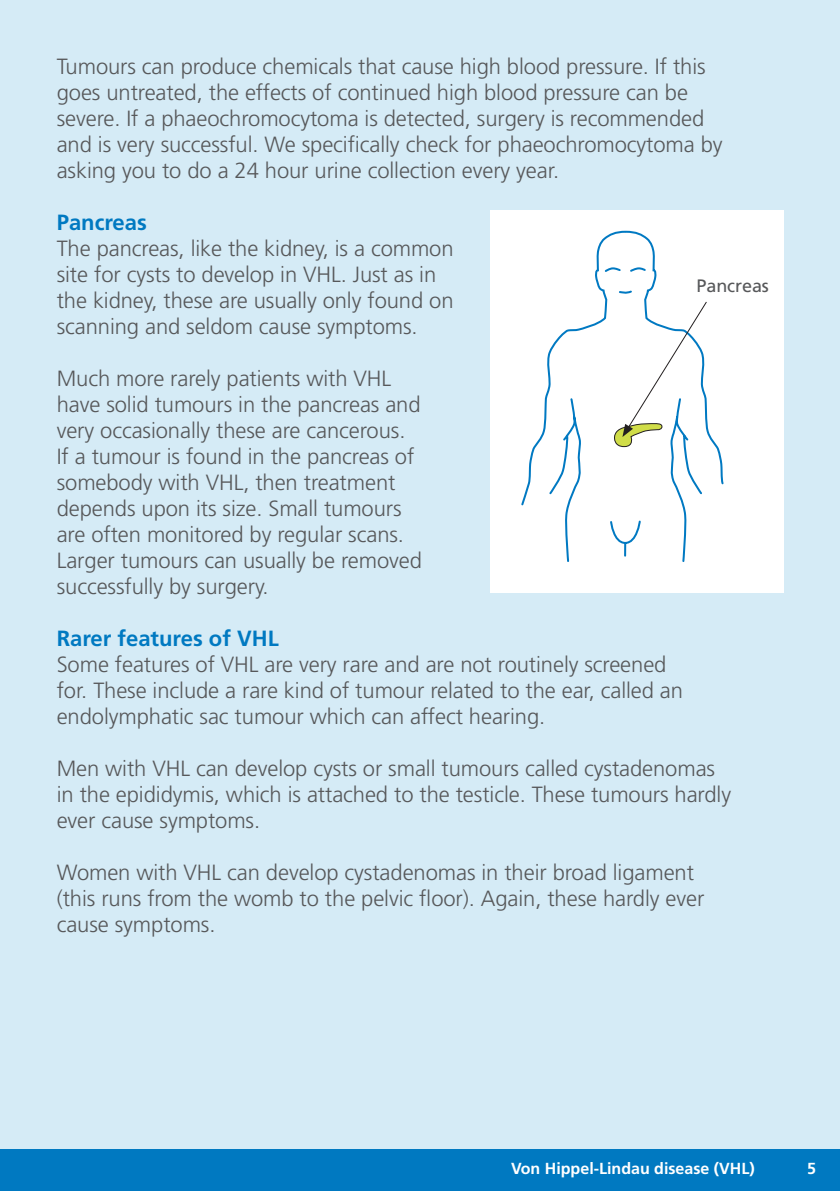
<style>
.page{position:relative;width:840px;height:1191px;background:#fff}
.page>*{position:absolute;margin:0;border:0;box-sizing:border-box;transform-origin:0 0}
.t1{font:300 22px/26px "Frutiger";letter-spacing:-.005em;color:#57585a}
.t2{font:700 22px "Frutiger";color:#0079c1}
.t3{font:18px "Frutiger";letter-spacing:-.005em;color:#57585a}
.t4{font:700 16px "Frutiger";color:#fff}
</style>
<div class="page">
<div style="left:0;top:0;width:839px;height:1191px;background:#d5ebf6"></div>
<div style="left:0;top:1149px;width:839px;height:42px;background:#0079c1"></div>
<div style="left:489px;top:210px;width:293px;height:382px;background:#fff"></div>
<svg style="left:521px;top:232px;width:202px;height:330px"></svg>
<svg style="left:612px;top:300px;width:95px;height:148px"></svg>
<p class="t1" style="left:57px;top:53px;width:667px">Tumours can produce chemicals that cause high blood pressure. If this goes untreated, the effects of continued high blood pressure can be severe. If a phaeochromocytoma is detected, surgery is recommended and is very successful. We specifically check for phaeochromocytoma by asking you to do a 24 hour urine collection every year.</p>
<p class="t2" style="left:57px;top:209px;width:92px">Pancreas</p>
<p class="t1" style="left:57px;top:235px;width:398px">The pancreas, like the kidney, is a common site for cysts to develop in VHL. Just as in the kidney, these are usually only found on scanning and seldom cause symptoms.</p>
<p class="t1" style="left:57px;top:365px;width:366px">Much more rarely patients with VHL have solid tumours in the pancreas and very occasionally these are cancerous.<br>If a tumour is found in the pancreas of somebody with VHL, then treatment depends upon its size. Small tumours are often monitored by regular scans.<br>Larger tumours can usually be removed successfully by surgery.</p>
<p class="t2" style="left:57px;top:625px;width:223px">Rarer features of VHL</p>
<p class="t1" style="left:57px;top:651px;width:627px">Some features of VHL are very rare and are not routinely screened for. These include a rare kind of tumour related to the ear, called an endolymphatic sac tumour which can affect hearing.</p>
<p class="t1" style="left:57px;top:755px;width:675px">Men with VHL can develop cysts or small tumours called cystadenomas in the epididymis, which is attached to the testicle. These tumours hardly ever cause symptoms.</p>
<p class="t1" style="left:57px;top:859px;width:648px">Women with VHL can develop cystadenomas in their broad ligament (this runs from the womb to the pelvic floor). Again, these hardly ever cause symptoms.</p>
<p class="t3" style="left:696px;top:276px;width:74px">Pancreas</p>
<p class="t4" style="left:510px;top:1159px;width:245px">Von Hippel-Lindau disease (VHL)</p>
<p class="t4" style="left:806px;top:1159px;width:10px">5</p>
</div>
